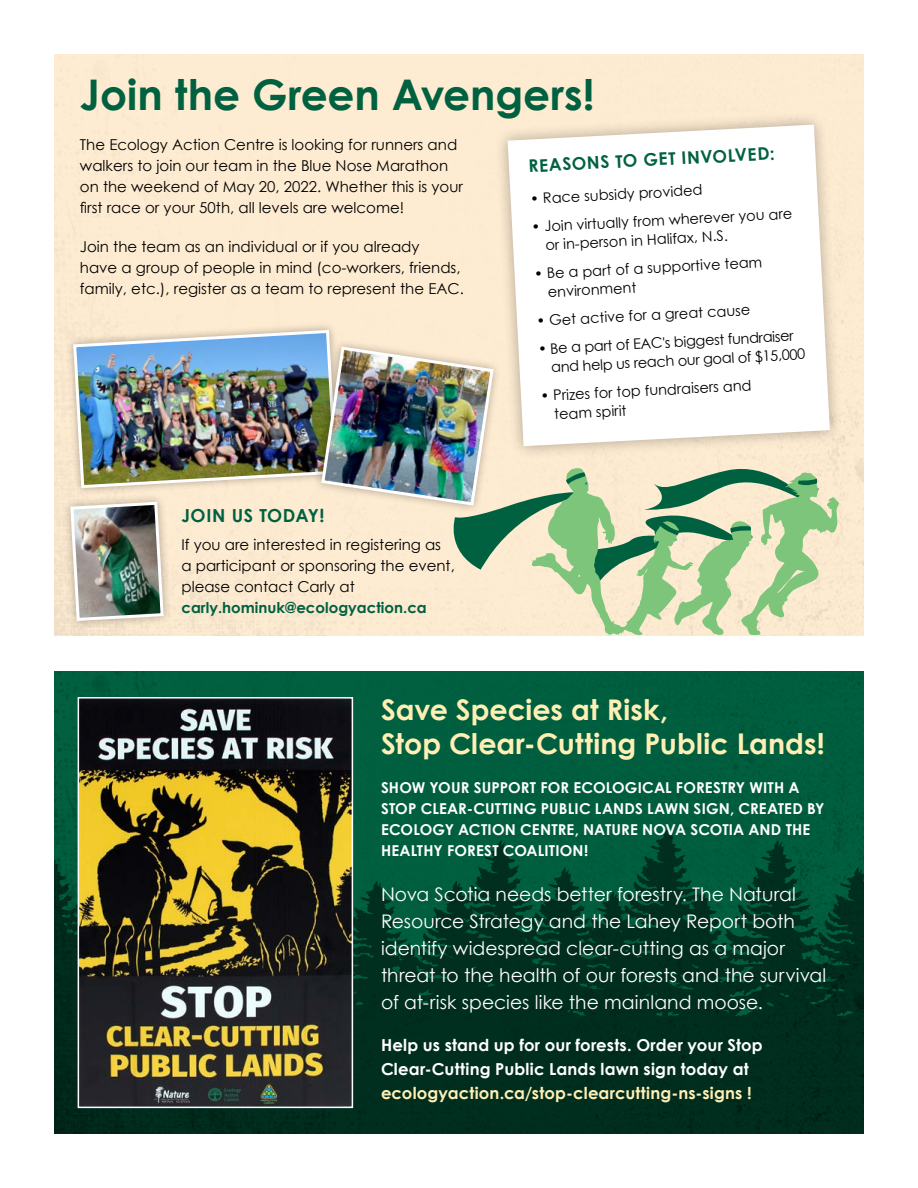
<style>
.page{position:relative;width:918px;height:1188px;background:#fff}
.page>*{position:absolute;margin:0;border:0;box-sizing:border-box;transform-origin:0 0}
.t1{font:700 42.3px "Century Gothic";letter-spacing:-.005em;color:#006141}
.t2{font:700 28.5px/34.5px "Century Gothic";color:#ffefb4}
.t3{font:18.75px/27px "Century Gothic";color:#fff}
.t4{font:700 18px "Century Gothic";letter-spacing:.035em;color:#006141}
.t5{font:700 17.4px "Century Gothic";color:#006141}
.t6{font:700 16.5px/24px "Century Gothic";letter-spacing:.01em;color:#fff}
.t7{font:700 16.5px "Century Gothic";letter-spacing:.01em;color:#ffefb4}
.t8{font:15px/21px "Century Gothic";color:#000}
.t9{font:700 15px/21px "Century Gothic";letter-spacing:.01em;color:#fff}
.t10{font:700 15px "Century Gothic";color:#006141}
.t11{font:14.55px/18.8px "Century Gothic";color:#000}
</style>
<div class="page">
<img style="left:54px;top:671px;width:810px;height:463px">
<img style="left:77px;top:696px;width:277px;height:413px">
<div style="left:65px;top:322px;width:280px;height:174px;background:#fcead0"></div>
<div style="left:61px;top:493px;width:111px;height:137px;background:#f4e2c9"></div>
<img style="left:69px;top:328px;width:783px;height:308px">
<div style="left:494px;top:111px;width:350px;height:349px;background:#000;opacity:.3"></div>
<svg style="left:508px;top:125px;width:322px;height:321px"></svg>
<h1 class="t1" style="left:80px;top:68px;width:516px">Join the Green Avengers!</h1>
<p class="t5" style="left:528px;top:155px;width:248px;rotate:-3deg">REASONS TO GET INVOLVED:</p>
<p class="t11" style="left:530px;top:189px;width:174px;rotate:-3deg">• Race subsidy provided</p>
<p class="t11" style="left:544px;top:217px;width:250px;text-indent:-13px;rotate:-3deg">• Join virtually from wherever you are or in-person in Halifax, N.S.</p>
<p class="t11" style="left:546px;top:264px;width:217px;text-indent:-13px;rotate:-3deg">• Be a part of a supportive team environment</p>
<p class="t11" style="left:536px;top:311px;width:215px;rotate:-3deg">• Get active for a great cause</p>
<p class="t11" style="left:550px;top:339px;width:256px;text-indent:-12px;rotate:-3deg">• Be a part of EAC's biggest fundraiser and help us reach our goal of $15,000</p>
<p class="t11" style="left:553px;top:386px;width:200px;text-indent:-13px;rotate:-3deg">• Prizes for top fundraisers and team spirit</p>
<p class="t8" style="left:80px;top:134px;width:385px">The Ecology Action Centre is looking for runners and walkers to join our team in the Blue Nose Marathon on the weekend of May 20, 2022. Whether this is your first race or your 50th, all levels are welcome!</p>
<p class="t8" style="left:80px;top:236px;width:385px">Join the team as an individual or if you already<br>have a group of people in mind (co-workers, friends, family, etc.), register as a team to represent the EAC.</p>
<p class="t4" style="left:181px;top:504px;width:145px">JOIN US TODAY!</p>
<p class="t8" style="left:181px;top:534px;width:275px">If you are interested in registering as a participant or sponsoring the event, please contact Carly at</p>
<p class="t10" style="left:181px;top:598px;width:247px">carly.hominuk@ecologyaction.ca</p>
<h2 class="t2" style="left:381px;top:692px;width:445px">Save Species at Risk,<br>Stop Clear-Cutting Public Lands!</h2>
<p class="t9" style="left:381px;top:777px;width:445px">SHOW YOUR SUPPORT FOR ECOLOGICAL FORESTRY WITH A STOP CLEAR-CUTTING PUBLIC LANDS LAWN SIGN, CREATED BY ECOLOGY ACTION CENTRE, NATURE NOVA SCOTIA AND THE HEALTHY FOREST COALITION!</p>
<p class="t3" style="left:381px;top:881px;width:447px">Nova Scotia needs better forestry. The Natural Resource Strategy and the Lahey Report both identify widespread clear-cutting as a major threat to the health of our forests and the survival of at-risk species like the mainland moose.</p>
<p class="t6" style="left:381px;top:1033px;width:383px">Help us stand up for our forests. Order your Stop<br>Clear-Cutting Public Lands lawn sign today at</p>
<p class="t7" style="left:381px;top:1083px;width:372px">ecologyaction.ca/stop-clearcutting-ns-signs !</p>
</div>
